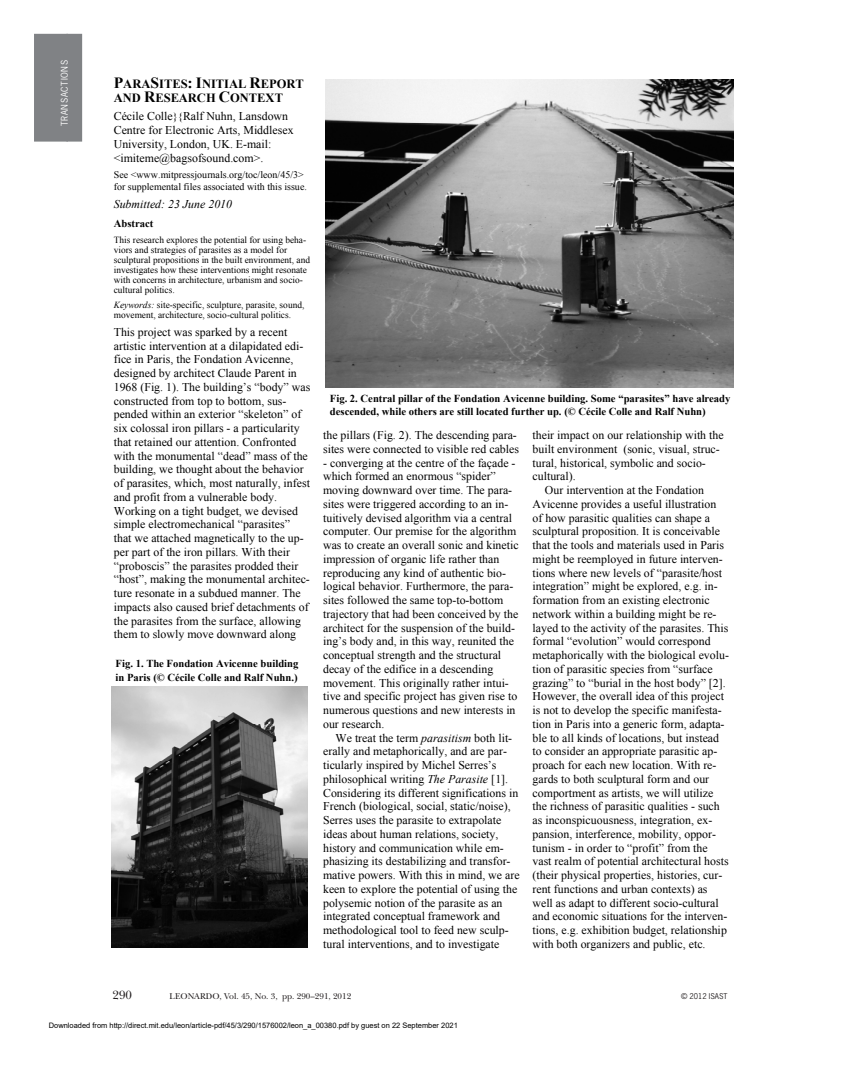
<style>
.page{position:relative;width:855px;height:1080px;background:#fff}
.page>*{position:absolute;margin:0;border:0;box-sizing:border-box;transform-origin:0 0}
.t1{font:700 12.5px/13.8px "Times New Roman";color:#000}
.t2{font:12.5px "New Baskerville";color:#231f20}
.t3{font:11.88px/13.8px "Times New Roman";color:#000}
.t4{font:italic 11.88px "Times New Roman";color:#000}
.t5{font:700 10.62px/13.8px "Times New Roman";color:#000}
.t6{font:10px/11.4px "Times New Roman";color:#000}
.t7{font:9.38px/10px "Times New Roman";color:#000}
.t8{font:8.75px "New Baskerville";color:#231f20}
.t9{font:8.75px "News Gothic";letter-spacing:.075em;color:#fff}
.t10{font:7.5px "Arial";color:#000}
.t11{font:7.5px "News Gothic";color:#231f20}
.s1{font-size:15.62px}
.s2{font-size:10.62px}
.s3{font-style:italic}
.s4{font-size:11.25px}
</style>
<div class="page">
<div style="left:34px;top:34px;width:34px;height:108px;background:#808285"></div>
<div style="left:67px;top:34px;width:15px;height:108px;background:#808285"></div>
<img style="left:112px;top:687px;width:196px;height:261px">
<img style="left:325px;top:79px;width:408px;height:309px">
<p class="t9" style="left:59px;top:126px;width:67px;rotate:-90deg">transactions</p>
<p class="t1" style="left:114px;top:77px;width:192px"><span class="s1">P</span>ARA<span class="s1">S</span>ITES<span class="s1">: I</span>NITIAL <span class="s1">R</span>EPORT<br>AND <span class="s1">R</span>ESEARCH <span class="s1">C</span>ONTEXT</p>
<p class="t3" style="left:114px;top:109px;width:181px">Cécile Colle<span class="s2">}{</span>Ralf Nuhn, Lansdown Centre for Electronic Arts, Middlesex University, London, UK. E-mail: &lt;imiteme@bagsofsound.com&gt;.</p>
<p class="t6" style="left:114px;top:169px;width:195px">See &lt;www.mitpressjournals.org/toc/leon/45/3&gt; for supplemental files associated with this issue.</p>
<p class="t4" style="left:114px;top:196px;width:120px">Submitted: 23 June 2010</p>
<p class="t5" style="left:114px;top:216px;width:41px">Abstract</p>
<p class="t7" style="left:114px;top:235px;width:198px">This research explores the potential for using beha&shy;viors and strategies of parasites as a model for sculptural propositions in the built environment, and investigates how these interventions might resonate with concerns in architecture, urbanism and socio&shy;cultural politics.</p>
<p class="t7" style="left:114px;top:300px;width:192px"><span class="s3">Keywords:</span> site-specific, sculpture, parasite, sound, movement, architecture, socio-cultural politics.</p>
<p class="t3" style="left:114px;top:325px;width:198px">This project was sparked by a recent artistic intervention at a dilapidated edi&shy;fice in Paris, the Fondation Avicenne, designed by architect Claude Parent in 1968 (Fig. 1). The building’s “body” was constructed from top to bottom, sus&shy;pended within an exterior “skeleton” of six colossal iron pillars - a particularity that retained our attention. Confronted with the monumental “dead” mass of the building, we thought about the behavior of parasites, which, most naturally, infest and profit from a vulnerable body.<br>Working on a tight budget, we devised simple electromechanical “parasites” that we attached magnetically to the up&shy;per part of the iron pillars. With their “proboscis” the parasites prodded their “host”, making the monumental architec&shy;ture resonate in a subdued manner. The impacts also caused brief detachments of the parasites from the surface, allowing them to slowly move downward along</p>
<p class="t5" style="left:116px;top:656px;width:184px">Fig. 1. The Fondation Avicenne building in Paris (© Cécile Colle and Ralf Nuhn.)</p>
<p class="t5" style="left:330px;top:391px;width:402px">Fig. 2. Central pillar of the Fondation Avicenne building. Some “parasites” have already descended, while others are still located further up. (© Cécile Colle and Ralf Nuhn)</p>
<p class="t3" style="left:323px;top:428px;width:197px">the pillars (Fig. 2). The descending para&shy;sites were connected to visible red cables</p>
<p class="t3" style="left:323px;top:456px;width:197px">- converging at the centre of the façade - which formed an enormous “spider” moving downward over time. The para&shy;sites were triggered according to an in&shy;tuitively devised algorithm via a central computer. Our premise for the algorithm was to create an overall sonic and kinetic impression of organic life rather than reproducing any kind of authentic bio&shy;logical behavior. Furthermore, the para&shy;sites followed the same top-to-bottom trajectory that had been conceived by the architect for the suspension of the build&shy;ing’s body and, in this way, reunited the conceptual strength and the structural decay of the edifice in a descending movement. This originally rather intui&shy;tive and specific project has given rise to numerous questions and new interests in our research.</p>
<p class="t3" style="left:323px;top:731px;width:198px;text-indent:12px">We treat the term <span class="s3">parasitism</span> both lit&shy;erally and metaphorically, and are par&shy;ticularly inspired by Michel Serres’s philosophical writing <span class="s3">The Parasite</span> [1].<br>Considering its different significations in French (biological, social, static/noise), Serres uses the parasite to extrapolate ideas about human relations, society, history and communication while em&shy;phasizing its destabilizing and transfor&shy;mative powers. With this in mind, we are keen to explore the potential of using the polysemic notion of the parasite as an integrated conceptual framework and methodological tool to feed new sculp&shy;tural interventions, and to investigate</p>
<p class="t3" style="left:533px;top:428px;width:193px">their impact on our relationship with the</p>
<p class="t3" style="left:533px;top:442px;width:189px">built environment (sonic, visual, struc-</p>
<p class="t3" style="left:533px;top:456px;width:175px">tural, historical, symbolic and socio-</p>
<p class="t3" style="left:533px;top:469px;width:45px">cultural).</p>
<p class="t3" style="left:545px;top:483px;width:160px">Our intervention at the Fondation</p>
<p class="t3" style="left:533px;top:497px;width:185px">Avicenne provides a useful illustration</p>
<p class="t3" style="left:533px;top:511px;width:179px">of how parasitic qualities can shape a</p>
<p class="t3" style="left:533px;top:524px;width:189px">sculptural proposition. It is conceivable</p>
<p class="t3" style="left:533px;top:538px;width:193px">that the tools and materials used in Paris</p>
<p class="t3" style="left:533px;top:552px;width:192px">might be reemployed in future interven-</p>
<p class="t3" style="left:533px;top:566px;width:191px">tions where new levels of “parasite/host</p>
<p class="t3" style="left:533px;top:579px;width:187px">integration” might be explored, e.g. in-</p>
<p class="t3" style="left:533px;top:593px;width:179px">formation from an existing electronic</p>
<p class="t3" style="left:533px;top:607px;width:186px">network within a building might be re-</p>
<p class="t3" style="left:533px;top:621px;width:197px">layed to the activity of the parasites. This</p>
<p class="t3" style="left:533px;top:634px;width:180px">formal “evolution” would correspond</p>
<p class="t3" style="left:533px;top:648px;width:198px">metaphorically with the biological evolu-</p>
<p class="t3" style="left:533px;top:662px;width:182px">tion of parasitic species from “surface</p>
<p class="t3" style="left:533px;top:676px;width:195px">grazing” to “burial in the host body” [2].</p>
<p class="t3" style="left:533px;top:689px;width:193px">However, the overall idea of this project</p>
<p class="t3" style="left:533px;top:703px;width:191px">is not to develop the specific manifesta-</p>
<p class="t3" style="left:533px;top:717px;width:194px">tion in Paris into a generic form, adapta-</p>
<p class="t3" style="left:533px;top:731px;width:188px">ble to all kinds of locations, but instead</p>
<p class="t3" style="left:533px;top:744px;width:186px">to consider an appropriate parasitic ap-</p>
<p class="t3" style="left:533px;top:758px;width:185px">proach for each new location. With re-</p>
<p class="t3" style="left:533px;top:772px;width:178px">gards to both sculptural form and our</p>
<p class="t3" style="left:533px;top:786px;width:182px">comportment as artists, <span class="s4">w</span>e will utilize</p>
<p class="t3" style="left:533px;top:799px;width:189px">the richness of parasitic qualities - such</p>
<p class="t3" style="left:533px;top:813px;width:181px">as inconspicuousness, integration, ex-</p>
<p class="t3" style="left:533px;top:827px;width:185px">pansion, interference, mobility, oppor-</p>
<p class="t3" style="left:533px;top:841px;width:177px">tunism - in order to “profit” from the</p>
<p class="t3" style="left:533px;top:854px;width:198px">vast realm of potential architectural hosts</p>
<p class="t3" style="left:533px;top:868px;width:191px">(their physical properties, histories, cur-</p>
<p class="t3" style="left:533px;top:882px;width:177px">rent functions and urban contexts) as</p>
<p class="t3" style="left:533px;top:896px;width:188px">well as adapt to different socio-cultural</p>
<p class="t3" style="left:533px;top:909px;width:196px">and economic situations for the interven-</p>
<p class="t3" style="left:533px;top:923px;width:196px">tions, e.g. exhibition budget, relationship</p>
<p class="t3" style="left:533px;top:937px;width:175px">with both organizers and public, etc.</p>
<p class="t2" style="left:113px;top:988px;width:21px">290</p>
<p class="t8" style="left:170px;top:991px;width:183px">LEONARDO, VOL. 45, NO. 3, PP. 290–291, 2012</p>
<p class="t11" style="left:681px;top:992px;width:48px">© 2012 ISAST</p>
<p class="t10" style="left:49px;top:1022px;width:411px">Downloaded from http://direct.mit.edu/leon/article-pdf/45/3/290/1576002/leon_a_00380.pdf by guest on 22 September 2021</p>
</div>
